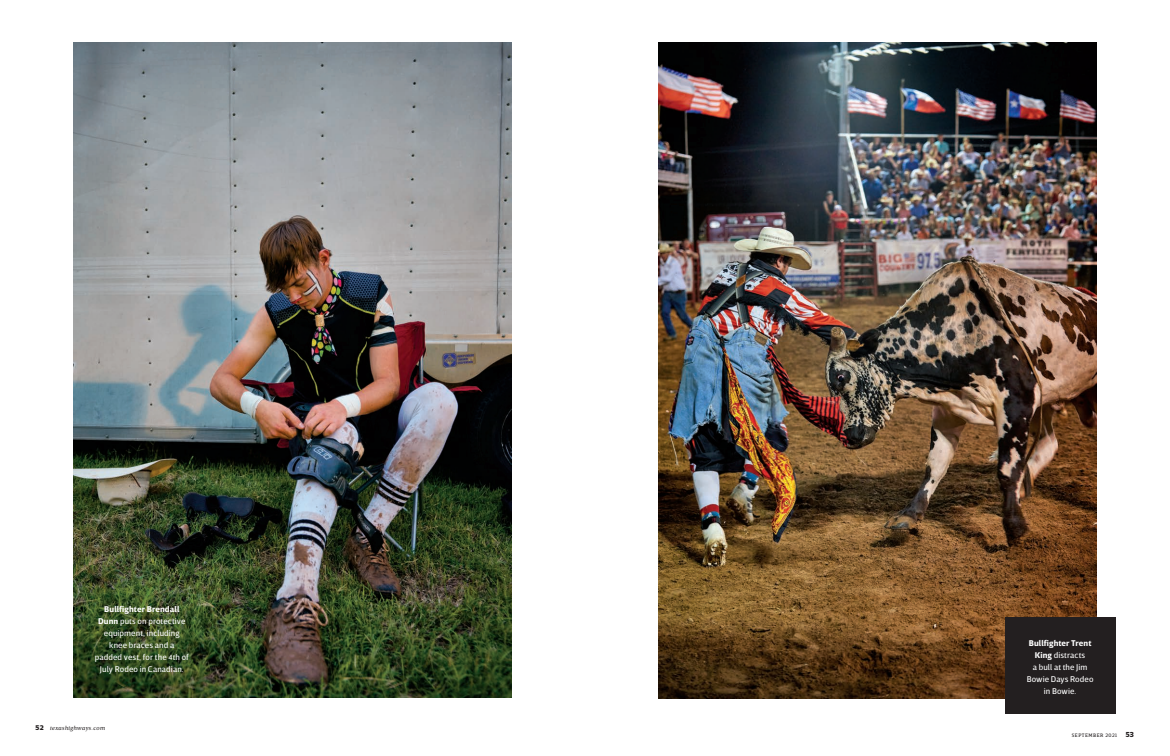
<style>
.page{position:relative;width:1170px;height:756px;background:#fff}
.page>*{position:absolute;margin:0;border:0;box-sizing:border-box;transform-origin:0 0}
.t1{font:8.5px/12px "Breve Sans Text";letter-spacing:.01em;color:#fff;text-align:center}
.t2{font:900 7px "Breve Sans Title";color:#231f20}
.t3{font:italic 6px "Breve Text";letter-spacing:.045em;color:#231f20}
.t4{font:5px "Breve Slab Text";letter-spacing:.1em;color:#231f20}
.s1{font-weight:700}
.s2{font-size:12px}
.s3{font-family:"Breve Sans Text";font-weight:900;font-style:normal;font-size:7px}
</style>
<div class="page">
<img style="left:659px;top:42px;width:437px;height:656px">
<img style="left:74px;top:42px;width:437px;height:656px">
<div style="left:1005px;top:618px;width:111px;height:96px;background:#231f20"></div>
<p class="t1" style="left:95px;top:603px;width:96px"><span class="s1">Bullfighter Brendall<br>Dunn</span> puts on protective equipment, including knee braces and a padded vest, for the <span class="s2">4</span>th of<br>July Rodeo in Canadian.</p>
<p class="t3" style="left:36px;top:725px;width:71px"><span class="s3">52</span> texashighways.com</p>
<p class="t1" style="left:1027px;top:637px;width:68px"><span class="s1">Bullfighter Trent<br>King</span> distracts<br>a bull at the Jim<br>Bowie Days Rodeo in Bowie.</p>
<p class="t4" style="left:1072px;top:732px;width:47px">SEPTEMBER 2021</p>
<p class="t2" style="left:1126px;top:730px;width:10px">53</p>
</div>
